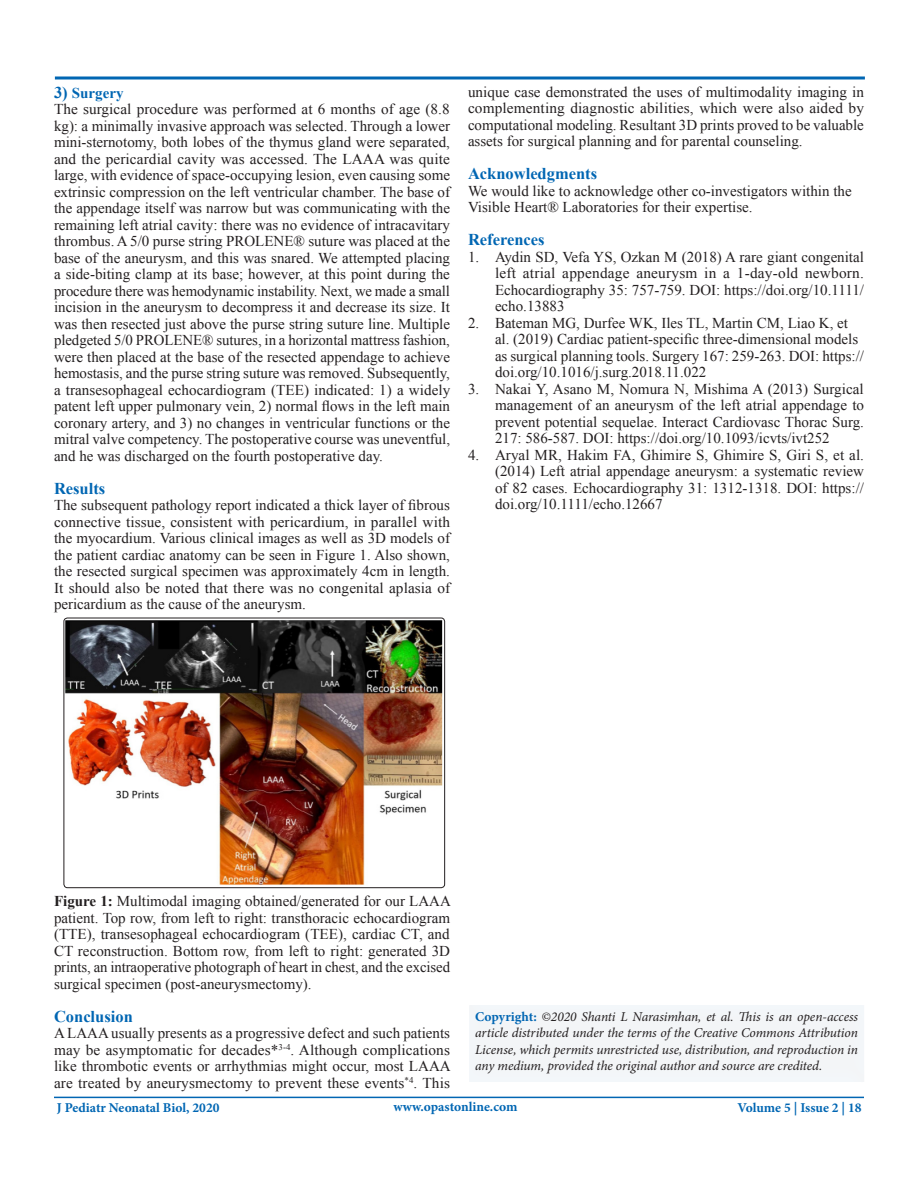
<style>
.page{position:relative;width:918px;height:1188px;background:#fff}
.page>*{position:absolute;margin:0;border:0;box-sizing:border-box;transform-origin:0 0}
.t1{font:700 16.5px "Times New Roman";color:#0166b3}
.t2{font:15px/16.5px "Times New Roman";color:#231f20;text-align:justify}
.t3{font:700 15px "Times New Roman";color:#0166b3}
.t4{font:italic 13.5px/16.5px "Minion Pro";letter-spacing:-.01em;color:#231f20;text-align:justify}
.t5{font:700 13.5px "Minion Pro";color:#0166b3}
.s1{font-size:16.5px}
.s2{font-weight:700}
.s3{font-weight:700;font-style:normal;color:#0166b3}
</style>
<div class="page">
<hr style="left:54px;top:1097px;width:810px;height:1px;background:#0166b3">
<svg style="left:54px;top:76px;width:811px;height:4px;background:#408cc5"></svg>
<div style="left:465px;top:1000px;width:401px;height:84px;background:#f3f5f7"></div>
<img style="left:64px;top:618px;width:381px;height:270px">
<div style="left:64px;top:618px;width:381px;height:270px;border:1px solid #231f20;border-radius:4px"></div>
<p class="t3" style="left:54px;top:82px;width:71px"><span class="s1">3)</span> Surgery</p>
<p class="t2" style="left:54px;top:101px;width:398px">The surgical procedure was performed at 6 months of age (8.8 kg): a minimally invasive approach was selected. Through a lower mini-sternotomy, both lobes of the thymus gland were separated, and the pericardial cavity was accessed. The LAAA was quite large, with evidence of space-occupying lesion, even causing some extrinsic compression on the left ventricular chamber. The base of the appendage itself was narrow but was communicating with the remaining left atrial cavity: there was no evidence of intracavitary thrombus. A 5/0 purse string PROLENE® suture was placed at the base of the aneurysm, and this was snared. We attempted placing a side-biting clamp at its base; however, at this point during the procedure there was hemodynamic instability. Next, we made a small incision in the aneurysm to decompress it and decrease its size. It was then resected just above the purse string suture line. Multiple pledgeted 5/0 PROLENE® sutures, in a horizontal mattress fashion, were then placed at the base of the resected appendage to achieve hemostasis, and the purse string suture was removed. Subsequently, a transesophageal echocardiogram (TEE) indicated: 1) a widely patent left upper pulmonary vein, 2) normal flows in the left main coronary artery, and 3) no changes in ventricular functions or the mitral valve competency. The postoperative course was uneventful, and he was discharged on the fourth postoperative day.</p>
<p class="t1" style="left:54px;top:477px;width:53px">Results</p>
<p class="t2" style="left:54px;top:497px;width:398px">The subsequent pathology report indicated a thick layer of fibrous connective tissue, consistent with pericardium, in parallel with the myocardium. Various clinical images as well as 3D models of the patient cardiac anatomy can be seen in Figure 1. Also shown, the resected surgical specimen was approximately 4cm in length.<br>It should also be noted that there was no congenital aplasia of pericardium as the cause of the aneurysm.</p>
<p class="t2" style="left:468px;top:83px;width:398px">unique case demonstrated the uses of multimodality imaging in complementing diagnostic abilities, which were also aided by computational modeling. Resultant 3D prints proved to be valuable assets for surgical planning and for parental counseling.</p>
<p class="t1" style="left:468px;top:162px;width:131px">Acknowledgments</p>
<p class="t2" style="left:468px;top:182px;width:385px">We would like to acknowledge other co-investigators within the</p>
<p class="t2" style="left:468px;top:199px;width:286px">Visible Heart® Laboratories for their expertise.</p>
<p class="t1" style="left:468px;top:228px;width:78px">References</p>
<p class="t2" style="left:495px;top:248px;width:371px;text-indent:-27px">1. Aydin SD, Vefa YS, Ozkan M (2018) A rare giant congenital left atrial appendage aneurysm in a 1-day-old newborn.<br>Echocardiography 35: 757-759. DOI: https://doi.org/10.1111/ echo.13883</p>
<p class="t2" style="left:468px;top:314px;width:382px">2. Bateman MG, Durfee WK, Iles TL, Martin CM, Liao K, et</p>
<p class="t2" style="left:495px;top:331px;width:365px">al. (2019) Cardiac patient-specific three-dimensional models</p>
<p class="t2" style="left:495px;top:347px;width:371px">as surgical planning tools. Surgery 167: 259-263. DOI: https:// doi.org/10.1016/j.surg.2018.11.022</p>
<p class="t2" style="left:495px;top:380px;width:371px;text-indent:-27px">3. Nakai Y, Asano M, Nomura N, Mishima A (2013) Surgical management of an aneurysm of the left atrial appendage to prevent potential sequelae. Interact Cardiovasc Thorac Surg.<br>217: 586-587. DOI: https://doi.org/10.1093/icvts/ivt252</p>
<p class="t2" style="left:495px;top:446px;width:371px;text-indent:-27px">4. Aryal MR, Hakim FA, Ghimire S, Ghimire S, Giri S, et al. (2014) Left atrial appendage aneurysm: a systematic review of 82 cases. Echocardiography 31: 1312-1318. DOI: https:// doi.org/10.1111/echo.12667</p>
<p class="t2" style="left:54px;top:893px;width:398px"><span class="s2">Figure 1:</span> Multimodal imaging obtained/generated for our LAAA patient. Top row, from left to right: transthoracic echocardiogram (TTE), transesophageal echocardiogram (TEE), cardiac CT, and CT reconstruction. Bottom row, from left to right: generated 3D prints, an intraoperative photograph of heart in chest, and the excised surgical specimen (post-aneurysmectomy).</p>
<p class="t1" style="left:54px;top:1005px;width:80px">Conclusion</p>
<p class="t2" style="left:54px;top:1025px;width:398px">A LAAA usually presents as a progressive defect and such patients may be asymptomatic for decades*<sup>3-4</sup>. Although complications like thrombotic events or arrhythmias might occur, most LAAA are treated by aneurysmectomy to prevent these events<sup>*4</sup>. This</p>
<p class="t4" style="left:475px;top:1008px;width:384px"><span class="s3">Copyright:</span> ©2020 Shanti L Narasimhan, et al. This is an open-access article distributed under the terms of the Creative Commons Attribution License, which permits unrestricted use, distribution, and reproduction in any medium, provided the original author and source are credited.</p>
<p class="t5" style="left:57px;top:1098px;width:164px">J Pediatr Neonatal Biol, 2020</p>
<p class="t5" style="left:393px;top:1097px;width:126px">www.opastonline.com</p>
<p class="t5" style="left:737px;top:1098px;width:126px">Volume 5 | Issue 2 | 18</p>
</div>
